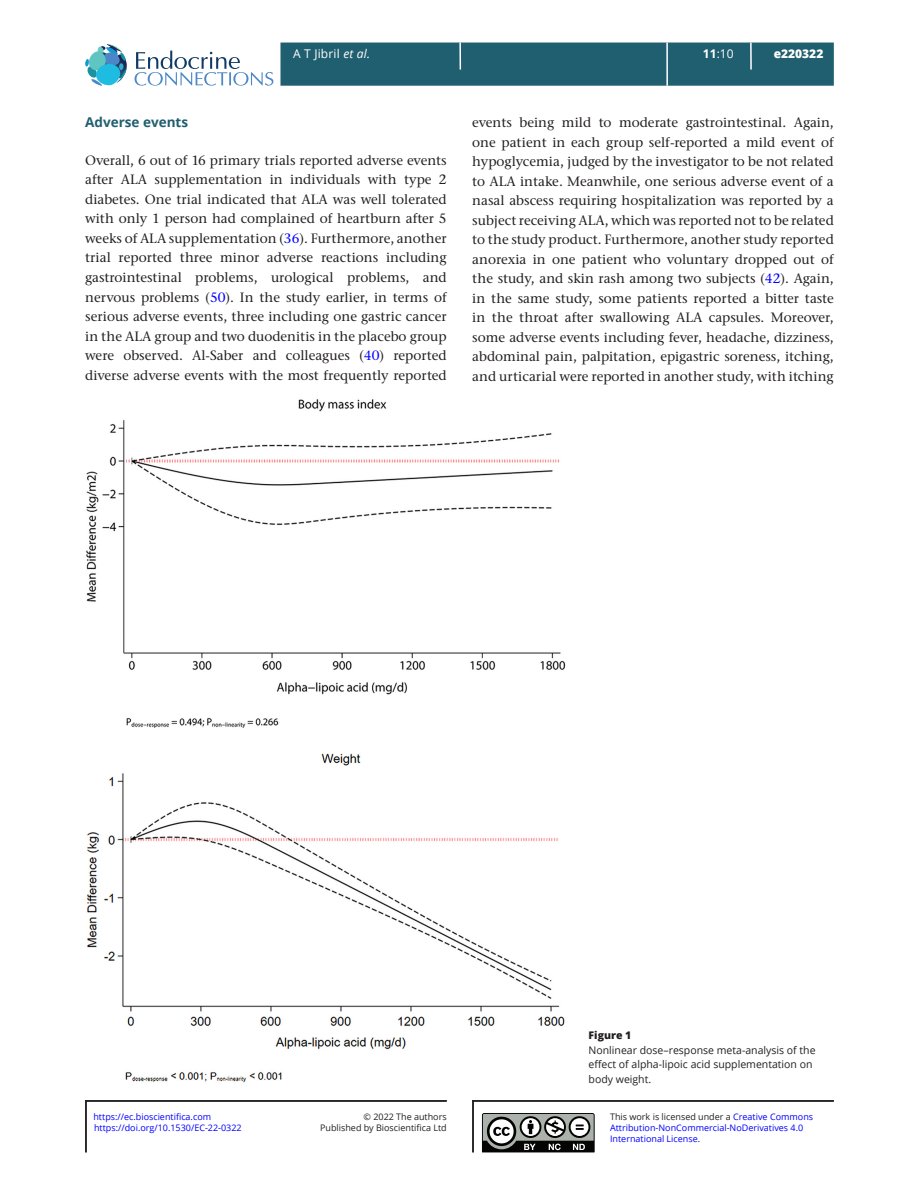
<style>
.page{position:relative;width:919px;height:1187px;background:#fff}
.page>*{position:absolute;margin:0;border:0;box-sizing:border-box;transform-origin:0 0}
.TXT{font:500 13.5px/19.5px "Stone Serif ITC Pro";color:#231f20;text-align:justify}
.t1{font:700 13.5px "Open Sans";color:#205f6f}
.t2{font:12px "Open Sans";letter-spacing:.015em;color:#fff}
.t3{font:800 12px "Open Sans";color:#fff}
.FC{font:10.5px/14.7px "Open Sans";color:#231f20}
.FC-2{font:800 10.5px "Open Sans";color:#231f20}
.t4{font:9px/11.2px "Open Sans";color:#00f}
.t5{font:9px/11.6px "Open Sans";color:#231f20;text-align:right}
.s1{font-style:italic}
.s2{font-weight:700}
.s3{color:#00f}
.s4{color:#231f20}
</style>
<div class="page">
<div style="left:280px;top:43px;width:553px;height:43px;background:#205f6f;border:2px solid #205f6f"></div>
<svg style="left:750px;top:43px;width:1px;height:27px"></svg>
<hr style="left:459px;top:43px;width:2px;height:27px;background:#fff">
<svg style="left:134px;top:51px;width:139px;height:35px"></svg>
<svg style="left:85px;top:44px;width:42px;height:42px"></svg>
<hr style="left:666px;top:43px;width:2px;height:43px;background:#fff">
<img style="left:86px;top:399px;width:480px;height:683px">
<hr style="left:85px;top:1100px;width:361px;height:1px;background:#231f20">
<hr style="left:85px;top:1100px;width:2px;height:52px;background:#231f20">
<hr style="left:472px;top:1100px;width:361px;height:1px;background:#231f20">
<hr style="left:472px;top:1100px;width:1px;height:52px;background:#231f20">
<svg style="left:482px;top:1113px;width:113px;height:40px"></svg>
<p class="t2" style="left:293px;top:46px;width:79px">A T Jibril <span class="s1">et al.</span></p>
<p class="t3" style="left:773px;top:45px;width:51px">e220322</p>
<p class="t2" style="left:703px;top:46px;width:32px"><span class="s2">11</span>:10</p>
<h2 class="t1" style="left:85px;top:113px;width:104px">Adverse events</h2>
<p class="TXT" style="left:85px;top:150px;width:363px">Overall, 6 out of 16 primary trials reported adverse events after ALA supplementation in individuals with type 2 diabetes. One trial indicated that ALA was well tolerated with only 1 person had complained of heartburn after 5 weeks of ALA supplementation (<span class="s3">36</span>). Furthermore, another trial reported three minor adverse reactions including gastrointestinal problems, urological problems, and nervous problems (<span class="s3">50</span>). In the study earlier, in terms of serious adverse events, three including one gastric cancer in the ALA group and two duodenitis in the placebo group were observed. Al-Saber and colleagues (<span class="s3">40</span>) reported diverse adverse events with the most frequently reported</p>
<p class="TXT" style="left:472px;top:113px;width:363px">events being mild to moderate gastrointestinal. Again, one patient in each group self-reported a mild event of hypoglycemia, judged by the investigator to be not related to ALA intake. Meanwhile, one serious adverse event of a nasal abscess requiring hospitalization was reported by a subject receiving ALA, which was reported not to be related to the study product. Furthermore, another study reported anorexia in one patient who voluntary dropped out of the study, and skin rash among two subjects (<span class="s3">42</span>). Again, in the same study, some patients reported a bitter taste in the throat after swallowing ALA capsules. Moreover, some adverse events including fever, headache, dizziness, abdominal pain, palpitation, epigastric soreness, itching, and urticarial were reported in another study, with itching</p>
<p class="t4" style="left:93px;top:1110px;width:119px">https://ec.bioscientifica.com</p>
<p class="t5" style="left:320px;top:1110px;width:128px">© 2022 The authors<br>Published by Bioscientifica Ltd</p>
<p class="t4" style="left:94px;top:1122px;width:149px">https://doi.org/10.1530/EC-22-0322</p>
<p class="FC-2" style="left:588px;top:1027px;width:44px">Figure 1</p>
<p class="FC" style="left:588px;top:1042px;width:228px">Nonlinear dose–response meta-analysis of the effect of alpha-lipoic acid supplementation on body weight.</p>
<p class="t4" style="left:610px;top:1110px;width:204px"><span class="s4">This work is licensed under a</span> Creative Commons<br>Attribution-NonCommercial-NoDerivatives 4.0<br>International License.</p>
</div>
